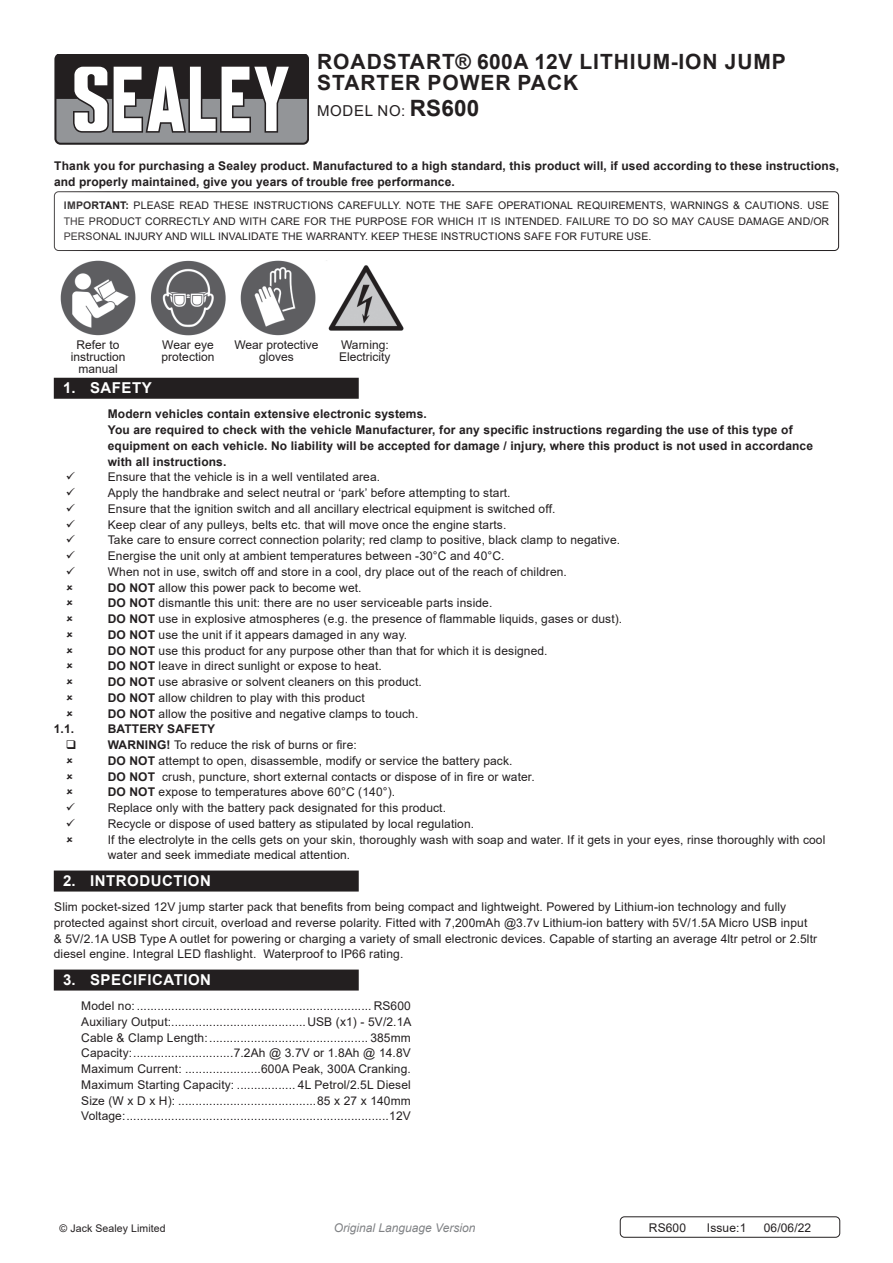
<style>
.page{position:relative;width:893px;height:1263px;background:#fff}
.page>*{position:absolute;margin:0;border:0;box-sizing:border-box;transform-origin:0 0}
.Instructions_Model_N{font:700 21px/21px "Arial";letter-spacing:.045em;color:#231f20}
.t1{font:700 15px "Arial";letter-spacing:.035em;color:#fff}
.Instructions_Model_N-2{font:15px "Arial";letter-spacing:.045em;color:#231f20}
.Body{font:12px/15.8px "Arial";letter-spacing:.01em;color:#231f20}
.Specifications__Tabb{font:12px/15.8px "Arial";letter-spacing:.01em;color:#231f20}
.Body-2{font:700 12px/15.8px "Arial";letter-spacing:.01em;color:#231f20}
.t2{font:italic 12px "Arial";color:#808285}
.Body__Footer{font:12px "Arial";letter-spacing:.01em;color:#231f20}
.Body__Justified__7pt{font:10.5px/15.8px "Arial";letter-spacing:.01em;color:#231f20;text-align:justify}
.s1{font-weight:700;font-size:22.5px}
.s2{font-weight:700}
</style>
<div class="page">
<svg style="left:54px;top:54px;width:255px;height:90px"></svg>
<div style="left:54px;top:191px;width:785px;height:60px;border:1px solid #231f20;border-radius:4px"></div>
<div style="left:54px;top:378px;width:305px;height:21px;background:#231f20"></div>
<div style="left:54px;top:870px;width:305px;height:21px;background:#231f20"></div>
<div style="left:54px;top:969px;width:305px;height:21px;background:#231f20"></div>
<div style="left:620px;top:1216px;width:220px;height:21px;border:1px solid #231f20;border-radius:4px"></div>
<img style="left:60px;top:260px;width:76px;height:76px">
<img style="left:150px;top:260px;width:76px;height:76px">
<img style="left:240px;top:260px;width:76px;height:76px">
<img style="left:326px;top:260px;width:78px;height:71px">
<p class="Instructions_Model_N" style="left:317px;top:52px;width:470px">ROADSTART® 600A 12V LITHIUM-ION JUMP<br>STARTER POWER PACK</p>
<p class="Instructions_Model_N-2" style="left:317px;top:100px;width:164px">MODEL NO: <span class="s1">RS600</span></p>
<p class="Body-2" style="left:54px;top:158px;width:787px">Thank you for purchasing a Sealey product. Manufactured to a high standard, this product will, if used according to these instructions, and properly maintained, give you years of trouble free performance.</p>
<p class="Body__Justified__7pt" style="left:64px;top:197px;width:767px"><span class="s2">IMPORTANT:</span> PLEASE READ THESE INSTRUCTIONS CAREFULLY. NOTE THE SAFE OPERATIONAL REQUIREMENTS, WARNINGS &amp; CAUTIONS. USE THE PRODUCT CORRECTLY AND WITH CARE FOR THE PURPOSE FOR WHICH IT IS INTENDED. FAILURE TO DO SO MAY CAUSE DAMAGE AND/OR PERSONAL INJURY AND WILL INVALIDATE THE WARRANTY. KEEP THESE INSTRUCTIONS SAFE FOR FUTURE USE.</p>
<p class="Body" style="left:71px;top:339px;width:56px;line-height:12px;text-align:center">Refer to instruction manual</p>
<p class="Body" style="left:162px;top:337px;width:53px">Wear eye</p>
<p class="Body" style="left:162px;top:349px;width:54px">protection</p>
<p class="Body" style="left:234px;top:337px;width:86px">Wear protective</p>
<p class="Body" style="left:259px;top:349px;width:36px">gloves</p>
<p class="Body" style="left:341px;top:337px;width:49px">Warning:</p>
<p class="Body" style="left:339px;top:349px;width:53px">Electricity</p>
<p class="t1" style="left:63px;top:378px;width:90px">1. SAFETY</p>
<p class="Body-2" style="left:108px;top:406px;width:321px">Modern vehicles contain extensive electronic systems.</p>
<p class="Body-2" style="left:108px;top:422px;width:707px">You are required to check with the vehicle Manufacturer, for any specific instructions regarding the use of this type of equipment on each vehicle. No liability will be accepted for damage / injury, where this product is not used in accordance with all instructions.</p>
<p class="Body" style="left:108px;top:469px;width:274px">Ensure that the vehicle is in a well ventilated area.</p>
<p class="Body" style="left:108px;top:485px;width:404px">Apply the handbrake and select neutral or ‘park’ before attempting to start.</p>
<p class="Body" style="left:108px;top:501px;width:449px">Ensure that the ignition switch and all ancillary electrical equipment is switched off.</p>
<p class="Body" style="left:108px;top:516px;width:400px">Keep clear of any pulleys, belts etc. that will move once the engine starts.</p>
<p class="Body" style="left:108px;top:532px;width:514px">Take care to ensure correct connection polarity; red clamp to positive, black clamp to negative.</p>
<p class="Body" style="left:108px;top:548px;width:398px">Energise the unit only at ambient temperatures between -30°C and 40°C.</p>
<p class="Body" style="left:108px;top:564px;width:461px">When not in use, switch off and store in a cool, dry place out of the reach of children.</p>
<p class="Body" style="left:108px;top:579px;width:255px"><span class="s2">DO NOT</span> allow this power pack to become wet.</p>
<p class="Body" style="left:108px;top:595px;width:386px"><span class="s2">DO NOT</span> dismantle this unit: there are no user serviceable parts inside.</p>
<p class="Body" style="left:108px;top:611px;width:516px"><span class="s2">DO NOT</span> use in explosive atmospheres (e.g. the presence of flammable liquids, gases or dust).</p>
<p class="Body" style="left:108px;top:627px;width:301px"><span class="s2">DO NOT</span> use the unit if it appears damaged in any way.</p>
<p class="Body" style="left:108px;top:642px;width:441px"><span class="s2">DO NOT</span> use this product for any purpose other than that for which it is designed.</p>
<p class="Body" style="left:108px;top:658px;width:275px"><span class="s2">DO NOT</span> leave in direct sunlight or expose to heat.</p>
<p class="Body" style="left:108px;top:674px;width:316px"><span class="s2">DO NOT</span> use abrasive or solvent cleaners on this product.</p>
<p class="Body" style="left:108px;top:690px;width:258px"><span class="s2">DO NOT</span> allow children to play with this product</p>
<p class="Body" style="left:108px;top:705px;width:312px"><span class="s2">DO NOT</span> allow the positive and negative clamps to touch.</p>
<p class="Body-2" style="left:54px;top:721px;width:22px">1.1.</p>
<p class="Body-2" style="left:108px;top:721px;width:109px">BATTERY SAFETY</p>
<p class="Body" style="left:108px;top:737px;width:251px"><span class="s2">WARNING!</span> To reduce the risk of burns or fire:</p>
<p class="Body" style="left:108px;top:753px;width:406px"><span class="s2">DO NOT</span> attempt to open, disassemble, modify or service the battery pack.</p>
<p class="Body" style="left:108px;top:768px;width:428px"><span class="s2">DO NOT</span> crush, puncture, short external contacts or dispose of in fire or water.</p>
<p class="Body" style="left:108px;top:784px;width:289px"><span class="s2">DO NOT</span> expose to temperatures above 60°C (140°).</p>
<p class="Body" style="left:108px;top:800px;width:340px">Replace only with the battery pack designated for this product.</p>
<p class="Body" style="left:108px;top:816px;width:368px">Recycle or dispose of used battery as stipulated by local regulation.</p>
<p class="Body" style="left:108px;top:831px;width:719px">If the electrolyte in the cells gets on your skin, thoroughly wash with soap and water. If it gets in your eyes, rinse thoroughly with cool water and seek immediate medical attention.</p>
<p class="t1" style="left:63px;top:870px;width:149px">2. INTRODUCTION</p>
<p class="Body" style="left:54px;top:899px;width:765px">Slim pocket-sized 12V jump starter pack that benefits from being compact and lightweight. Powered by Lithium-ion technology and fully protected against short circuit, overload and reverse polarity. Fitted with 7,200mAh @3.7v Lithium-ion battery with 5V/1.5A Micro USB input &amp; 5V/2.1A USB Type A outlet for powering or charging a variety of small electronic devices. Capable of starting an average 4ltr petrol or 2.5ltr diesel engine. Integral LED flashlight. Waterproof to IP66 rating.</p>
<p class="t1" style="left:63px;top:969px;width:150px">3. SPECIFICATION</p>
<p class="Specifications__Tabb" style="left:81px;top:998px;width:331px">Model no: .................................................................... RS600</p>
<p class="Specifications__Tabb" style="left:81px;top:1014px;width:332px">Auxiliary Output:.......................................USB (x1) - 5V/2.1A</p>
<p class="Specifications__Tabb" style="left:81px;top:1029px;width:331px">Cable &amp; Clamp Length:.............................................. 385mm<br>Capacity:.............................7.2Ah @ 3.7V or 1.8Ah @ 14.8V</p>
<p class="Specifications__Tabb" style="left:81px;top:1061px;width:331px">Maximum Current: ......................600A Peak, 300A Cranking.</p>
<p class="Specifications__Tabb" style="left:81px;top:1077px;width:331px">Maximum Starting Capacity: ................. 4L Petrol/2.5L Diesel</p>
<p class="Specifications__Tabb" style="left:81px;top:1092px;width:331px">Size (W x D x H): ........................................85 x 27 x 140mm</p>
<p class="Specifications__Tabb" style="left:81px;top:1108px;width:331px">Voltage:............................................................................12V</p>
<p class="Body__Justified__7pt" style="left:60px;top:1220px;width:108px">© Jack Sealey Limited</p>
<p class="t2" style="left:334px;top:1219px;width:143px">Original Language Version</p>
<p class="Body__Footer" style="left:649px;top:1219px;width:39px">RS600</p>
<p class="Body__Footer" style="left:707px;top:1219px;width:41px">Issue:1</p>
<p class="Body__Footer" style="left:764px;top:1219px;width:49px">06/06/22</p>
</div>
